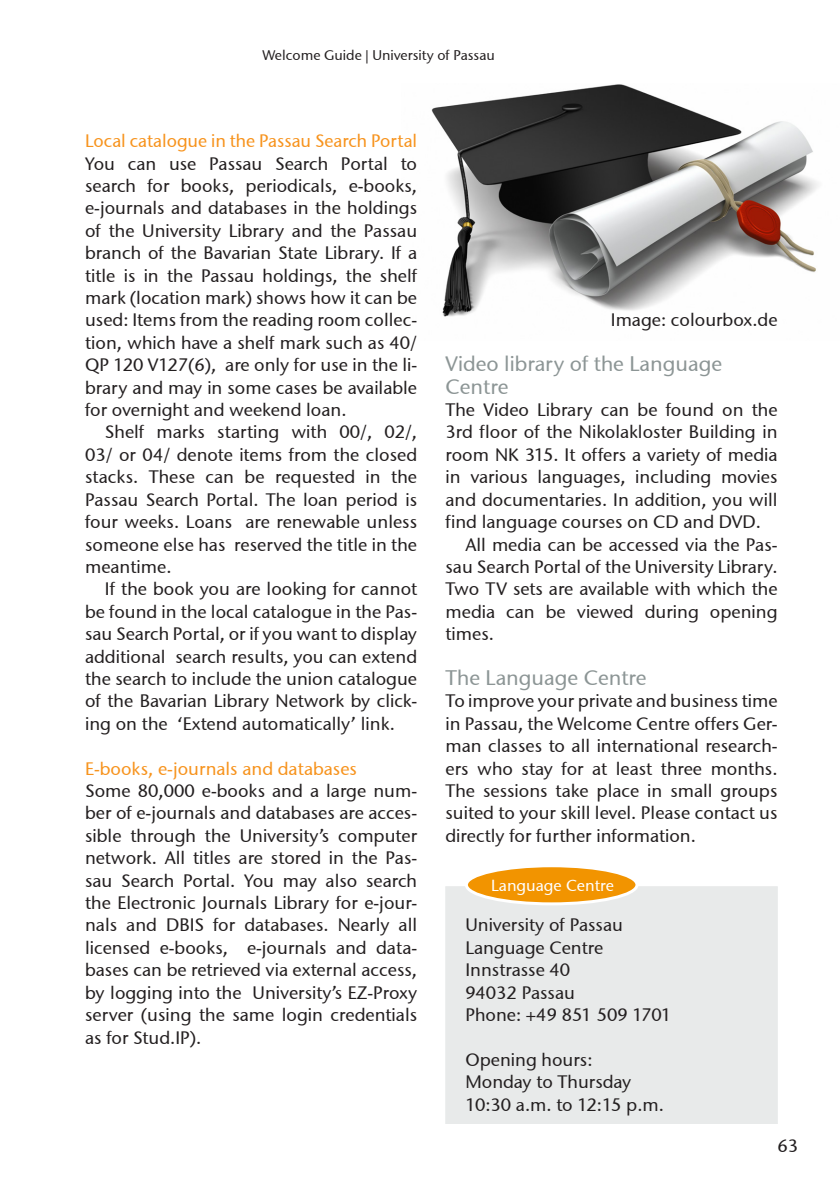
<style>
.page{position:relative;width:840px;height:1191px;background:#fff}
.page>*{position:absolute;margin:0;border:0;box-sizing:border-box;transform-origin:0 0}
.Überschrift_2{font:21px/22.4px "Stone Sans OSITCTT Medium";color:#8c9595}
.Fließtext{font:18px/22.4px "Stone Sans ITCTT Medium";color:#231f20;text-align:justify}
.Fließtext-2{font:18px "Stone Sans ITCTT Medium";color:#f7931d}
.t1{font:16px "Stone Sans ITCTT Medium";color:#fff}
.t2{font:14px "Stone Sans ITCTT Medium";color:#231f20}
</style>
<div class="page">
<img style="left:431px;top:84px;width:387px;height:233px">
<div style="left:445px;top:886px;width:332px;height:237px;background:#e8eaea"></div>
<div style="left:466px;top:865px;width:170px;height:39px;background:#f29400;border-radius:50%"></div>
<div style="left:464px;top:864px;width:174px;height:41px;border:3px solid #fff;border-radius:50%"></div>
<p class="t2" style="left:262px;top:47px;width:234px">Welcome Guide | University of Passau</p>
<p class="Fließtext-2" style="left:85px;top:130px;width:333px">Local catalogue in the Passau Search Portal</p>
<p class="Fließtext" style="left:85px;top:152px;width:333px">You can use Passau Search Portal to search for books, periodicals, e-books, e-journals and databases in the holdings of the University Library and the Passau branch of the Bavarian State Library. If a title is in the Passau holdings, the shelf mark (location mark) shows how it can be used: Items from the reading room collec&shy;tion, which have a shelf mark such as 40/ QP 120 V127(6), are only for use in the li&shy;brary and may in some cases be available for overnight and weekend loan.</p>
<p class="Fließtext" style="left:85px;top:421px;width:333px;text-indent:20px">Shelf marks starting with 00/, 02/, 03/ or 04/ denote items from the closed stacks. These can be requested in the Passau Search Portal. The loan period is four weeks. Loans are renewable unless someone else has reserved the title in the meantime.</p>
<p class="Fließtext" style="left:85px;top:578px;width:333px;text-indent:20px">If the book you are looking for cannot be found in the local catalogue in the Pas&shy;sau Search Portal, or if you want to display additional search results, you can extend the search to include the union catalogue of the Bavarian Library Network by click&shy;ing on the ‘Extend automatically’ link.</p>
<p class="Fließtext-2" style="left:85px;top:757px;width:273px">E-books, e-journals and databases</p>
<p class="Fließtext" style="left:85px;top:779px;width:333px">Some 80,000 e-books and a large num&shy;ber of e-journals and databases are acces&shy;sible through the University’s computer network. All titles are stored in the Pas&shy;sau Search Portal. You may also search the Electronic Journals Library for e-jour&shy;nals and DBIS for databases. Nearly all licensed e-books, e-journals and data&shy;bases can be retrieved via external access, by logging into the University’s EZ-Proxy server (using the same login credentials as for Stud.IP).</p>
<p class="Fließtext" style="left:610px;top:309px;width:168px">Image: colourbox.de</p>
<p class="Überschrift_2" style="left:445px;top:352px;width:278px">Video library of the Language<br>Centre</p>
<p class="Fließtext" style="left:445px;top:398px;width:333px">The Video Library can be found on the 3rd floor of the Nikolakloster Building in room NK 315. It offers a variety of media in various languages, including movies and documentaries. In addition, you will find language courses on CD and DVD.</p>
<p class="Fließtext" style="left:445px;top:533px;width:333px;text-indent:20px">All media can be accessed via the Pas&shy;sau Search Portal of the University Library.<br>Two TV sets are available with which the media can be viewed during opening times.</p>
<p class="Überschrift_2" style="left:445px;top:666px;width:202px">The Language Centre</p>
<p class="Fließtext" style="left:445px;top:690px;width:333px">To improve your private and business time in Passau, the Welcome Centre offers Ger&shy;man classes to all international research&shy;ers who stay for at least three months.<br>The sessions take place in small groups suited to your skill level. Please contact us directly for further information.</p>
<p class="t1" style="left:491px;top:875px;width:124px">Language Centre</p>
<p class="Fließtext" style="left:465px;top:914px;width:159px">University of Passau</p>
<p class="Fließtext" style="left:465px;top:936px;width:139px">Language Centre</p>
<p class="Fließtext" style="left:465px;top:958px;width:106px">Innstrasse 40</p>
<p class="Fließtext" style="left:465px;top:981px;width:111px">94032 Passau</p>
<p class="Fließtext" style="left:465px;top:1003px;width:207px">Phone: +49 851 509 1701</p>
<p class="Fließtext" style="left:465px;top:1048px;width:128px">Opening hours:</p>
<p class="Fließtext" style="left:465px;top:1070px;width:167px">Monday to Thursday</p>
<p class="Fließtext" style="left:465px;top:1093px;width:200px">10:30 a.m. to 12:15 p.m.</p>
<p class="Fließtext" style="left:777px;top:1134px;width:22px">63</p>
</div>
